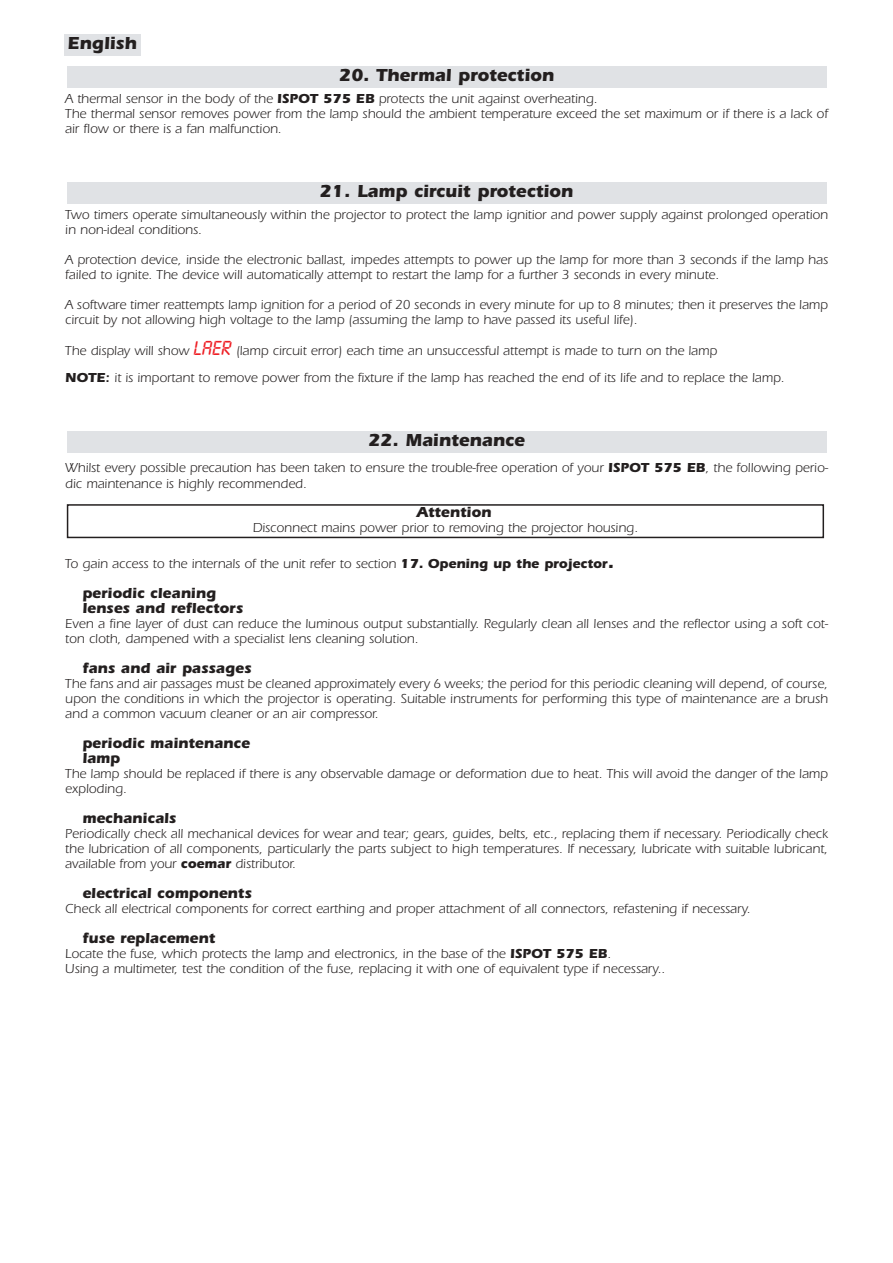
<style>
.page{position:relative;width:893px;height:1263px;background:#fff}
.page>*{position:absolute;margin:0;border:0;box-sizing:border-box;transform-origin:0 0}
.t1{font:700 18px "Itc Eras";color:#231f1f}
.t2{font:700 15px/15px "Itc Eras";color:#231f1f}
.t3{font:13.5px/15px "Itc Eras";color:#231f1f}
.s1{font-weight:700}
.s2{font-family:"Lcd Let Plain";font-size:21px;color:#ee1e24}
.s3{font-weight:600}
.s4{font-weight:700;font-size:18px}
</style>
<div class="page">
<div style="left:67px;top:504px;width:757px;height:34px;border:2px solid #231f1f"></div>
<div style="left:67px;top:432px;width:759px;height:21px;background:#e0e2e5"></div>
<div style="left:67px;top:182px;width:759px;height:22px;background:#e0e2e5"></div>
<div style="left:67px;top:67px;width:759px;height:21px;background:#e0e2e5"></div>
<div style="left:64px;top:34px;width:76px;height:21px;background:#e0e2e5"></div>
<h1 class="t1" style="left:67px;top:37px;width:71px">English</h1>
<h1 class="t1" style="left:339px;top:69px;width:217px">20. Thermal protection</h1>
<p class="t3" style="left:65px;top:93px;width:764px">A thermal sensor in the body of the <span class="s1">ISPOT 575 EB</span> protects the unit against overheating.<br>The thermal sensor removes power from the lamp should the ambient temperature exceed the set maximum or if there is a lack of air flow or there is a fan malfunction.</p>
<h1 class="t1" style="left:319px;top:185px;width:255px">21. Lamp circuit protection</h1>
<p class="t3" style="left:65px;top:208px;width:764px">Two timers operate simultaneously within the projector to protect the lamp ignitior and power supply against prolonged operation in non-ideal conditions.</p>
<p class="t3" style="left:65px;top:253px;width:764px">A protection device, inside the electronic ballast, impedes attempts to power up the lamp for more than 3 seconds if the lamp has failed to ignite. The device will automatically attempt to restart the lamp for a further 3 seconds in every minute.</p>
<p class="t3" style="left:65px;top:298px;width:764px">A software timer reattempts lamp ignition for a period of 20 seconds in every minute for up to 8 minutes; then it preserves the lamp circuit by not allowing high voltage to the lamp (assuming the lamp to have passed its useful life).</p>
<p class="t3" style="left:65px;top:339px;width:720px;line-height:27px">The display will show <span class="s2">LAER</span> (lamp circuit error) each time an unsuccessful attempt is made to turn on the lamp<br><span class="s1">NOTE</span><span class="s3">:</span> it is important to remove power from the fixture if the lamp has reached the end of its life and to replace the lamp.</p>
<h1 class="t1" style="left:368px;top:434px;width:158px">22. Maintenance</h1>
<p class="t3" style="left:65px;top:460px;width:764px;line-height:16.2px">Whilst every possible precaution has been taken to ensure the trouble-free operation of your <span class="s1">ISPOT 575 EB</span>, the following perio&shy;dic maintenance is highly recommended.</p>
<p class="t2" style="left:416px;top:506px;width:76px">Attention</p>
<p class="t3" style="left:253px;top:522px;width:387px">Disconnect mains power prior to removing the projector housing.</p>
<p class="t3" style="left:65px;top:558px;width:550px">To gain access to the internals of the unit refer to section <span class="s1">17. Opening up the projector</span><span class="s4">.</span></p>
<p class="t2" style="left:82px;top:587px;width:162px">periodic cleaning lenses and reflectors</p>
<p class="t3" style="left:65px;top:618px;width:764px">Even a fine layer of dust can reduce the luminous output substantially. Regularly clean all lenses and the reflector using a soft cot&shy;ton cloth, dampened with a specialist lens cleaning solution.</p>
<p class="t2" style="left:82px;top:662px;width:171px">fans and air passages</p>
<p class="t3" style="left:65px;top:678px;width:764px;text-align:justify">The fans and air passages must be cleaned approximately every 6 weeks; the period for this periodic cleaning will depend, of course, upon the conditions in which the projector is operating. Suitable instruments for performing this type of maintenance are a brush and a common vacuum cleaner or an air compressor.</p>
<p class="t2" style="left:82px;top:737px;width:169px">periodic maintenance lamp</p>
<p class="t3" style="left:65px;top:768px;width:764px">The lamp should be replaced if there is any observable damage or deformation due to heat. This will avoid the danger of the lamp exploding.</p>
<p class="t2" style="left:82px;top:812px;width:95px">mechanicals</p>
<p class="t3" style="left:65px;top:828px;width:764px;text-align:justify">Periodically check all mechanical devices for wear and tear; gears, guides, belts, etc., replacing them if necessary. Periodically check the lubrication of all components, particularly the parts subject to high temperatures. If necessary, lubricate with suitable lubricant, available from your <span class="s1">coemar</span> distributor.</p>
<p class="t2" style="left:82px;top:887px;width:171px">electrical components</p>
<p class="t3" style="left:65px;top:903px;width:686px">Check all electrical components for correct earthing and proper attachment of all connectors, refastening if necessary.</p>
<p class="t2" style="left:82px;top:932px;width:134px">fuse replacement</p>
<p class="t3" style="left:65px;top:948px;width:601px">Locate the fuse, which protects the lamp and electronics, in the base of the <span class="s1">ISPOT 575 EB</span>.<br>Using a multimeter, test the condition of the fuse, replacing it with one of equivalent type if necessary..</p>
</div>
